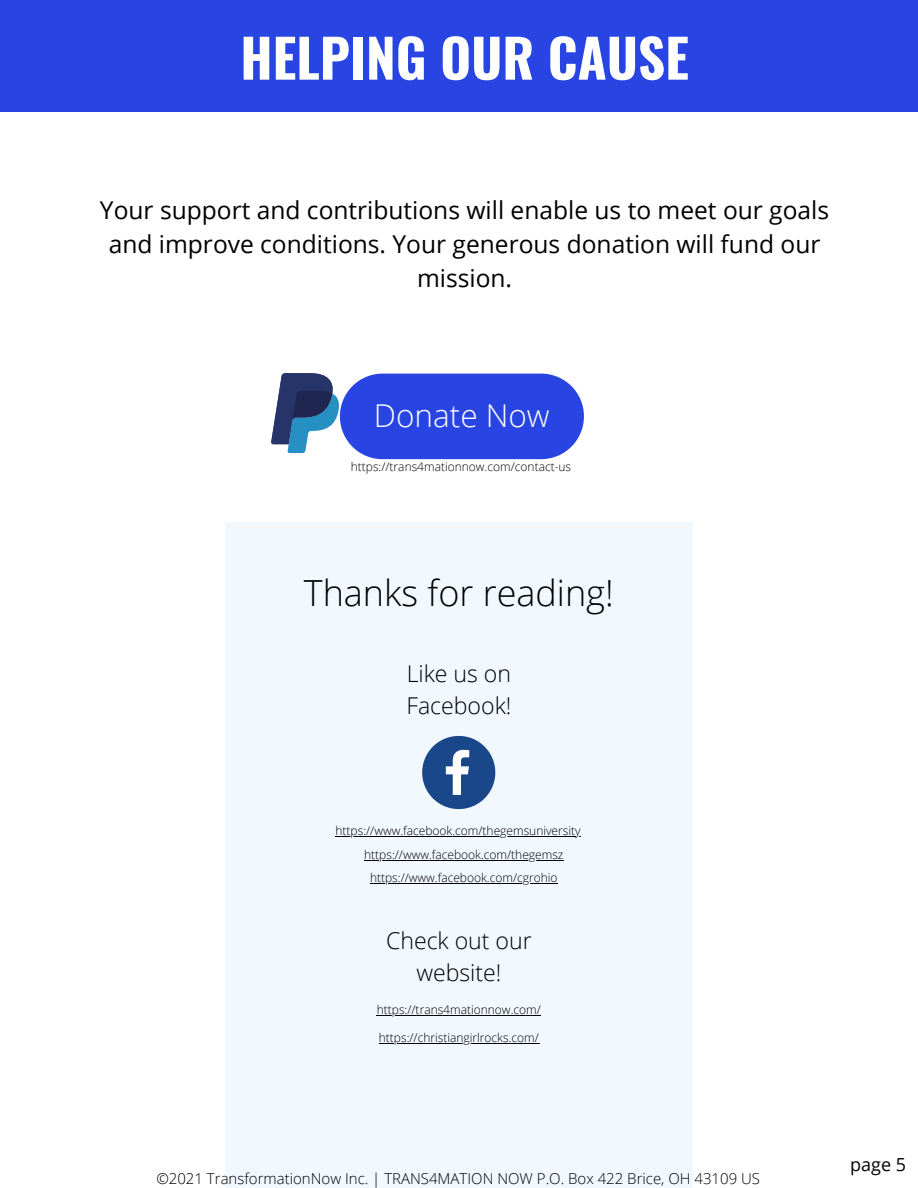
<style>
.page{position:relative;width:918px;height:1188px;background:#fff}
.page>*{position:absolute;margin:0;border:0;box-sizing:border-box;transform-origin:0 0}
.t1{font:700 52.95px "Oswald";color:#fff}
.t2{font:300 36px "Open Sans";color:#000}
.t3{font:300 31.5px "Open Sans";color:#fff}
.t4{font:24.6px/33.8px "Open Sans";color:#000;text-align:center}
.t5{font:300 23.1px/31.8px "Open Sans";color:#000}
.t6{font:18px "Open Sans";color:#000}
.t7{font:300 15px "Open Sans";color:#000}
.t8{font:300 12px "Open Sans";color:#000}
</style>
<div class="page">
<div style="left:225px;top:522px;width:468px;height:666px;background:#f1f8fe"></div>
<svg style="left:422px;top:736px;width:73px;height:73px"></svg>
<hr style="left:377px;top:1015px;width:164px;height:1px;background:#000">
<div style="left:340px;top:374px;width:244px;height:85px;background:#2844e3;border-radius:43px"></div>
<svg style="left:271px;top:373px;width:69px;height:80px"></svg>
<hr style="left:336px;top:836px;width:245px;height:1px;background:#000">
<hr style="left:370px;top:883px;width:188px;height:1px;background:#000">
<hr style="left:364px;top:860px;width:200px;height:1px;background:#000">
<hr style="left:379px;top:1043px;width:160px;height:1px;background:#000">
<div style="left:0;top:0;width:918px;height:111px;background:#2844e3"></div>
<h4 class="t1" style="left:240px;top:17px;width:450px">HELPING OUR CAUSE</h4>
<h1 class="t4" style="left:100px;top:193px;width:731px">Your support and contributions will enable us to meet our goals and improve conditions. Your generous donation will fund our mission.</h1>
<p class="t3" style="left:374px;top:394px;width:177px">Donate Now</p>
<h2 class="t8" style="left:351px;top:458px;width:222px">https://trans4mationnow.com/contact-us</h2>
<h4 class="t2" style="left:304px;top:568px;width:311px">Thanks for reading!</h4>
<p class="t5" style="left:406px;top:657px;width:106px">Like us on<br>Facebook!</p>
<p class="t8" style="left:336px;top:822px;width:247px">https://www.facebook.com/thegemsuniversity</p>
<p class="t8" style="left:370px;top:870px;width:189px">https://www.facebook.com/cgrohio</p>
<p class="t8" style="left:364px;top:846px;width:201px">https://www.facebook.com/thegemsz</p>
<p class="t5" style="left:386px;top:924px;width:147px;text-align:center">Check out our website!</p>
<h3 class="t8" style="left:377px;top:1001px;width:166px">https://trans4mationnow.com/</h3>
<p class="t8" style="left:379px;top:1030px;width:162px">https://christiangirlrocks.com/</p>
<h4 class="t7" style="left:156px;top:1168px;width:605px">©2021 TransformationNow Inc. | TRANS4MATION NOW P.O. Box 422 Brice, OH 43109 US</h4>
<p class="t6" style="left:850px;top:1152px;width:57px">page 5</p>
</div>
